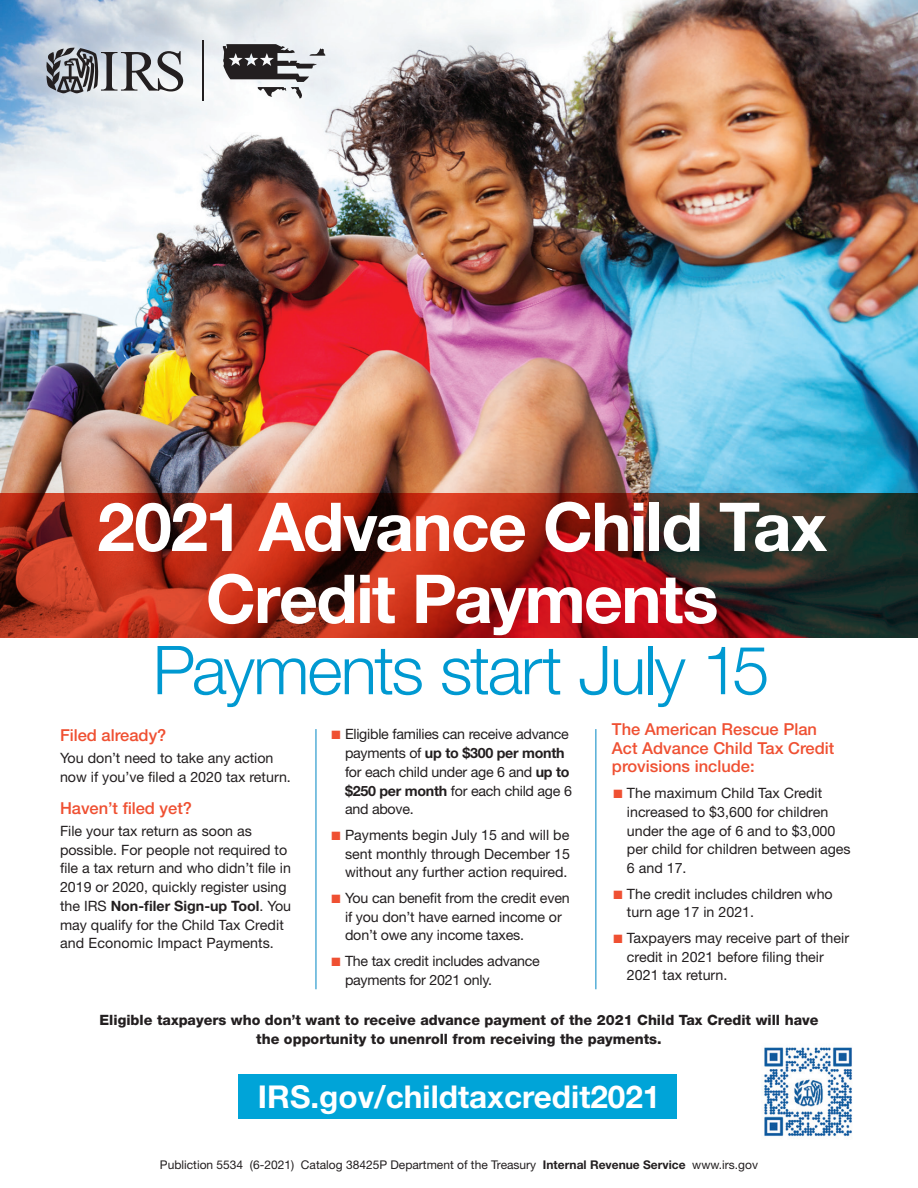
<style>
.page{position:relative;width:918px;height:1188px;background:#fff}
.page>*{position:absolute;margin:0;border:0;box-sizing:border-box;transform-origin:0 0}
.body{font:700 67.5px/72px "Helvetica Neue LT Std";letter-spacing:-.02em;color:#fff;text-align:center}
.body-2{font:300 67.5px "Helvetica Neue LT Std";letter-spacing:-.035em;color:#0099d1}
.body-3{font:700 31.5px "Helvetica Neue LT Std";color:#fff}
.h3_body_heading_no_r{font:500 16.5px/18.8px "Helvetica Neue LT Std";color:#ef5032}
.body-4{font:14.25px/18.8px "Helvetica Neue LT Std";color:#231f20}
.body-5{font:800 14.25px/18.8px "Helvetica Neue LT Std";color:#231f20;text-align:center}
.t1{font:12px "Helvetica Neue LT Std";color:#231f20}
.s1{font-weight:700}
.s2{color:#ef5032}
</style>
<div class="page">
<img style="left:0;top:0;width:918px;height:493px">
<div style="left:239px;top:1075px;width:438px;height:44px;background:#00a4d8"></div>
<svg style="left:46px;top:47px;width:137px;height:46px;background:#989a9f"></svg>
<hr style="left:203px;top:40px;width:1px;height:61px;background:#231f20">
<svg style="left:223px;top:44px;width:102px;height:55px"></svg>
<img style="left:764px;top:1047px;width:88px;height:90px">
<svg style="left:0;top:493px;width:918px;height:145px;background:#89261a"></svg>
<hr style="left:316px;top:729px;width:1px;height:260px;background:#0087c3">
<hr style="left:596px;top:729px;width:1px;height:260px;background:#0087c3">
<p class="body" style="left:97px;top:489px;width:731px">2021 Advance Child Tax<br>Credit Payments</p>
<p class="body-2" style="left:153px;top:629px;width:618px">Payments start July 15</p>
<h3 class="h3_body_heading_no_r" style="left:60px;top:725px;width:108px">Filed already?</h3>
<p class="body-4" style="left:60px;top:748px;width:232px">You don’t need to take any action now if you’ve filed a 2020 tax return.</p>
<h3 class="h3_body_heading_no_r" style="left:60px;top:798px;width:134px">Haven’t filed yet?</h3>
<p class="body-4" style="left:60px;top:821px;width:233px">File your tax return as soon as possible. For people not required to file a tax return and who didn’t file in 2019 or 2020, quickly register using the IRS <span class="s1">Non-filer Sign-up Tool</span>. You may qualify for the Child Tax Credit and Economic Impact Payments.</p>
<p class="body-4" style="left:345px;top:725px;width:228px;text-indent:-14px"><span class="s2">■</span> Eligible families can receive advance payments of <span class="s1">up to $300 per month </span>for each child under age 6 and <span class="s1">up to $250 per month</span> for each child age 6 and above.</p>
<p class="body-4" style="left:345px;top:825px;width:226px;text-align:justify;text-indent:-14px"><span class="s2">■</span> Payments begin July 15 and will be sent monthly through December 15 without any further action required.</p>
<p class="body-4" style="left:345px;top:888px;width:226px;text-indent:-14px"><span class="s2">■</span> You can benefit from the credit even if you don’t have earned income or don’t owe any income taxes.</p>
<p class="body-4" style="left:345px;top:951px;width:196px;text-indent:-14px"><span class="s2">■</span> The tax credit includes advance payments for 2021 only.</p>
<h3 class="h3_body_heading_no_r" style="left:612px;top:719px;width:224px">The American Rescue Plan<br>Act Advance Child Tax Credit provisions include:</h3>
<p class="body-4" style="left:627px;top:784px;width:225px;text-indent:-14px"><span class="s2">■</span> The maximum Child Tax Credit increased to $3,600 for children under the age of 6 and to $3,000 per child for children between ages<br>6 and 17.</p>
<p class="body-4" style="left:627px;top:884px;width:207px;text-indent:-14px"><span class="s2">■</span> The credit includes children who turn age 17 in 2021.</p>
<p class="body-4" style="left:627px;top:928px;width:224px;text-indent:-14px"><span class="s2">■</span> Taxpayers may receive part of their credit in 2021 before filing their<br>2021 tax return.</p>
<p class="body-5" style="left:100px;top:1011px;width:720px">Eligible taxpayers who don’t want to receive advance payment of the 2021 Child Tax Credit will have the opportunity to unenroll from receiving the payments.</p>
<p class="body-3" style="left:258px;top:1077px;width:404px">IRS.gov/childtaxcredit2021</p>
<p class="t1" style="left:160px;top:1158px;width:600px">Publiction 5534 (6-2021) Catalog 38425P Department of the Treasury <span class="s1">Internal Revenue Service</span> www.irs.gov</p>
</div>
